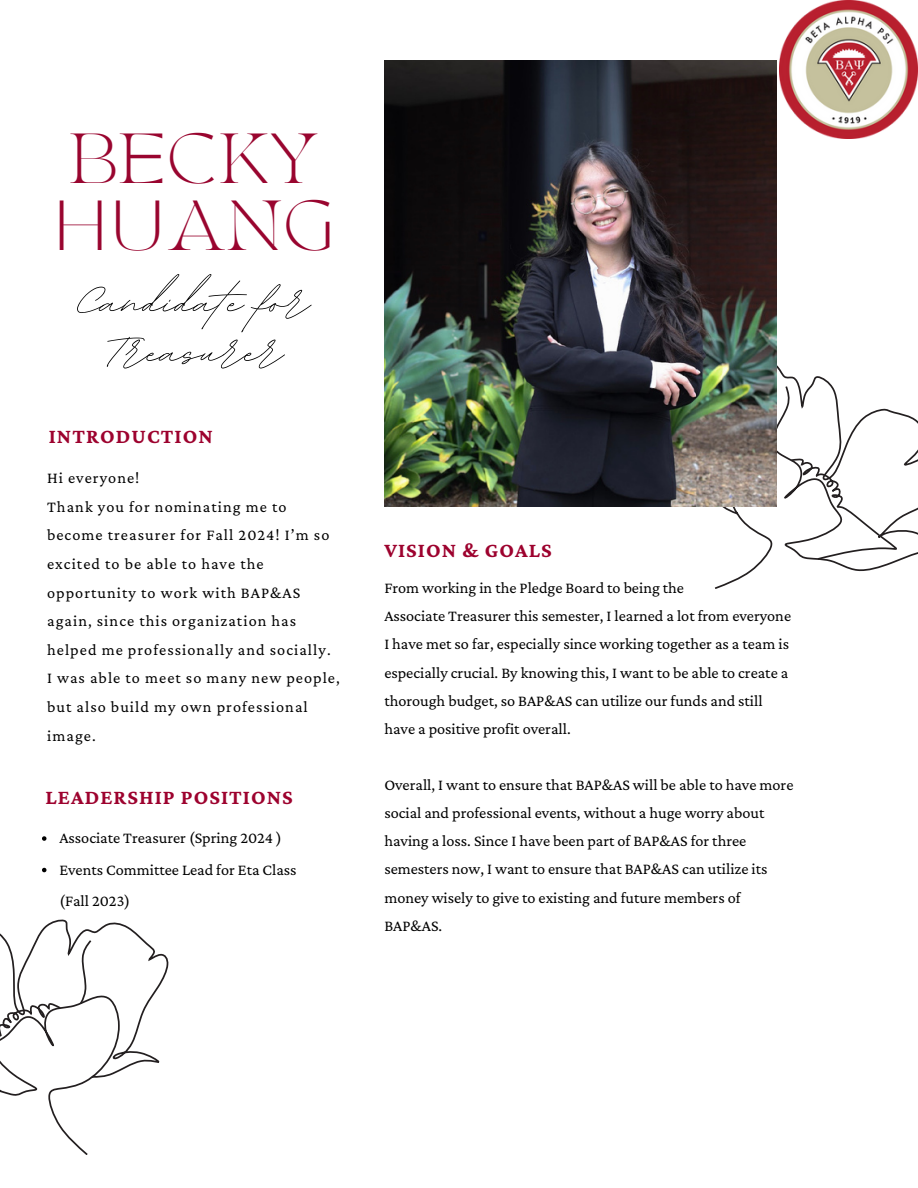
<style>
.page{position:relative;width:918px;height:1188px;background:#fff}
.page>*{position:absolute;margin:0;border:0;box-sizing:border-box;transform-origin:0 0}
.t1{font:72px "BD Script";color:#000}
.t2{font:49.5px/66.8px "TANTWINKLE";color:#99052f;text-align:center}
.t3{font:700 21.15px "Crimson Pro";letter-spacing:.05em;color:#9d022e}
.t4{font:16.2px/28.2px "Crimson Pro";color:#000}
.t5{font:16.2px/28.5px "Crimson Pro";letter-spacing:.065em;color:#000}
</style>
<div class="page">
<svg style="left:714px;top:365px;width:204px;height:224px"></svg>
<svg style="left:768px;top:383px;width:143px;height:192px"></svg>
<img style="left:384px;top:60px;width:393px;height:447px">
<img style="left:779px;top:0;width:139px;height:138px">
<svg style="left:42px;top:836px;width:4px;height:5px"></svg>
<svg style="left:42px;top:868px;width:4px;height:4px"></svg>
<svg style="left:0;top:919px;width:169px;height:236px"></svg>
<svg style="left:0;top:982px;width:63px;height:120px"></svg>
<svg style="left:73px;top:937px;width:25px;height:69px"></svg>
<h2 class="t2" style="left:52px;top:134px;width:285px">BECKY<br>HUANG</h2>
<p class="t1" style="left:78px;top:254px;width:233px">Candidate for</p>
<p class="t1" style="left:105px;top:304px;width:179px">Treasurer</p>
<p class="t3" style="left:49px;top:424px;width:166px">INTRODUCTION</p>
<p class="t5" style="left:47px;top:464px;width:94px">Hi everyone!</p>
<p class="t5" style="left:47px;top:492px;width:294px">Thank you for nominating me to become treasurer for Fall 2024! I’m so excited to be able to have the opportunity to work with BAP&amp;AS again, since this organization has helped me professionally and socially.<br>I was able to meet so many new people, but also build my own professional image.</p>
<h3 class="t3" style="left:46px;top:785px;width:249px">LEADERSHIP POSITIONS</h3>
<h3 class="t4" style="left:59px;top:823px;width:224px">Associate Treasurer (Spring 2024 )</h3>
<p class="t4" style="left:59px;top:853px;width:239px;line-height:31.5px">Events Committee Lead for Eta Class (Fall 2023)</p>
<p class="t3" style="left:384px;top:538px;width:169px">VISION &amp; GOALS</p>
<p class="t4" style="left:384px;top:574px;width:301px">From working in the Pledge Board to being the</p>
<h3 class="t4" style="left:384px;top:602px;width:408px">Associate Treasurer this semester, I learned a lot from everyone I have met so far, especially since working together as a team is especially crucial. By knowing this, I want to be able to create a thorough budget, so BAP&amp;AS can utilize our funds and still have a positive profit overall.</h3>
<p class="t4" style="left:384px;top:770px;width:411px">Overall, I want to ensure that BAP&amp;AS will be able to have more social and professional events, without a huge worry about having a loss. Since I have been part of BAP&amp;AS for three semesters now, I want to ensure that BAP&amp;AS can utilize its money wisely to give to existing and future members of BAP&amp;AS.</p>
</div>
